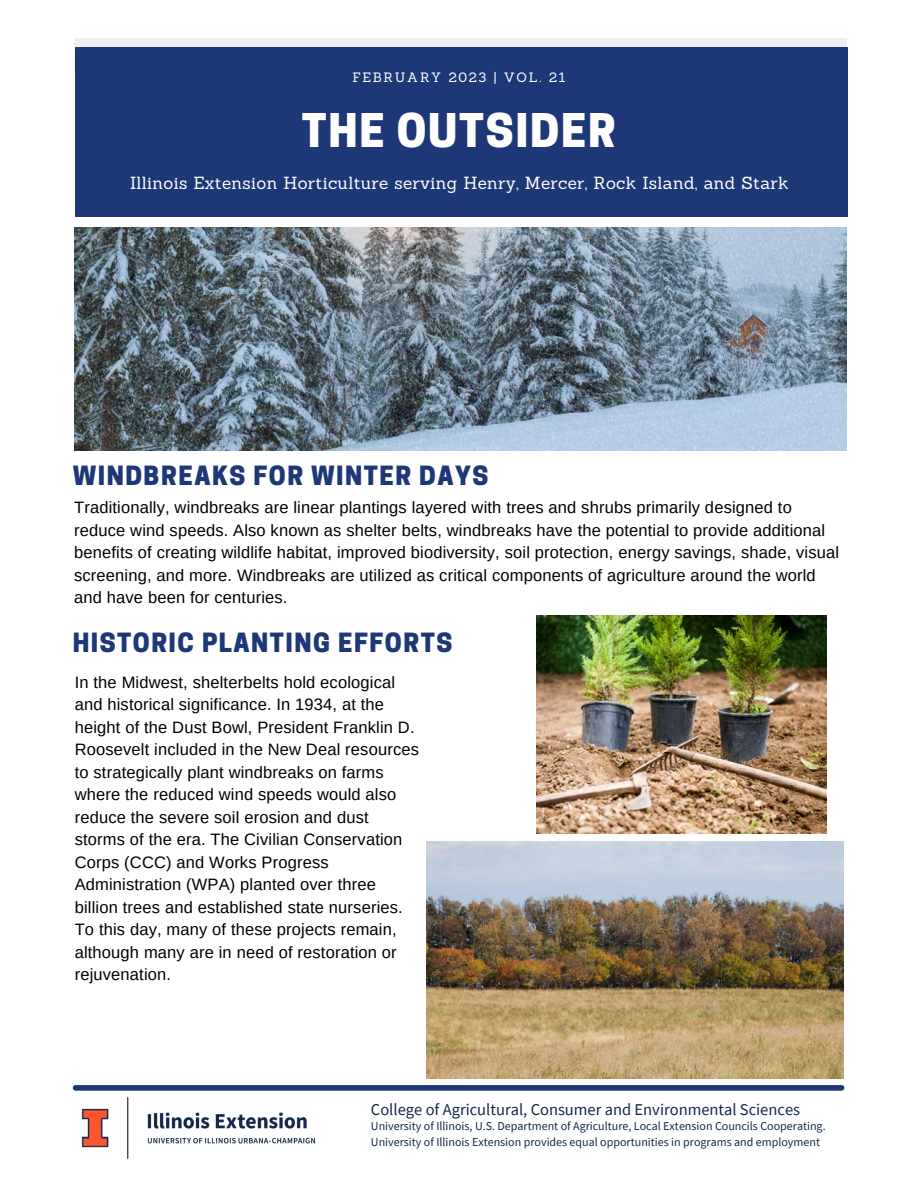
<style>
.page{position:relative;width:918px;height:1188px;background:#fff}
.page>*{position:absolute;margin:0;border:0;box-sizing:border-box;transform-origin:0 0}
.t1{font:800 43.65px "Cooper Hewitt";letter-spacing:.04em;color:#fff}
.t2{font:800 24.9px "Cooper Hewitt";letter-spacing:.06em;color:#1e3877}
.t3{font:17.1px "Sanchez";letter-spacing:.02em;color:#fff}
.t4{font:16.5px/22.5px "Arimo";letter-spacing:.01em;color:#000}
.t5{font:16.5px "Source Sans Pro";color:#13294b}
.t6{font:13.2px "Sanchez";letter-spacing:.13em;color:#fff}
.t7{font:12px/16px "Source Sans Pro";color:#13294b}
</style>
<div class="page">
<div style="left:74px;top:39px;width:772px;height:33px;background:#f0efef"></div>
<div style="left:75px;top:47px;width:773px;height:170px;background:#1e3877"></div>
<img style="left:75px;top:227px;width:772px;height:223px">
<img style="left:72px;top:1085px;width:244px;height:74px">
<div style="left:76px;top:1085px;width:766px;height:6px;background:#1e3877"></div>
<img style="left:426px;top:842px;width:418px;height:236px">
<img style="left:536px;top:616px;width:290px;height:218px">
<p class="t6" style="left:352px;top:69px;width:215px">FEBRUARY 2023 | VOL. 21</p>
<h1 class="t1" style="left:302px;top:114px;width:315px">THE OUTSIDER</h1>
<p class="t3" style="left:130px;top:172px;width:660px">Illinois Extension Horticulture serving Henry, Mercer, Rock Island, and Stark</p>
<h2 class="t2" style="left:73px;top:466px;width:417px">WINDBREAKS FOR WINTER DAYS</h2>
<p class="t4" style="left:74px;top:496px;width:767px">Traditionally, windbreaks are linear plantings layered with trees and shrubs primarily designed to reduce wind speeds. Also known as shelter belts, windbreaks have the potential to provide additional benefits of creating wildlife habitat, improved biodiversity, soil protection, energy savings, shade, visual screening, and more. Windbreaks are utilized as critical components of agriculture around the world and have been for centuries.</p>
<h2 class="t2" style="left:73px;top:634px;width:381px">HISTORIC PLANTING EFFORTS</h2>
<p class="t4" style="left:75px;top:671px;width:346px">In the Midwest, shelterbelts hold ecological and historical significance. In 1934, at the height of the Dust Bowl, President Franklin D.<br>Roosevelt included in the New Deal resources to strategically plant windbreaks on farms where the reduced wind speeds would also reduce the severe soil erosion and dust storms of the era. The Civilian Conservation Corps (CCC) and Works Progress Administration (WPA) planted over three billion trees and established state nurseries.<br>To this day, many of these projects remain, although many are in need of restoration or rejuvenation.</p>
<p class="t5" style="left:371px;top:1099px;width:431px">College of Agricultural, Consumer and Environmental Sciences</p>
<p class="t7" style="left:371px;top:1118px;width:456px">University of Illinois, U.S. Department of Agriculture, Local Extension Councils Cooperating.<br>University of Illinois Extension provides equal opportunities in programs and employment</p>
</div>
